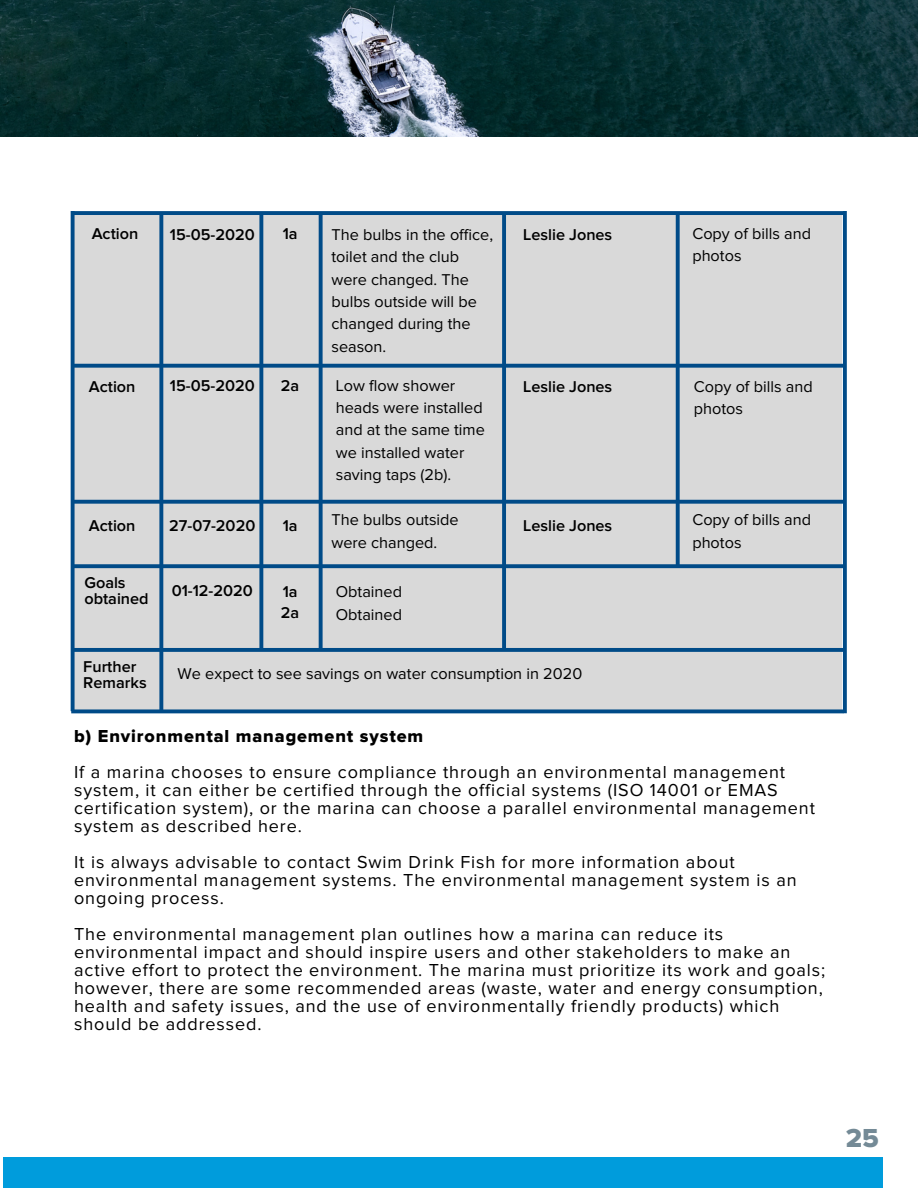
<style>
.page{position:relative;width:918px;height:1188px;background:#fff}
.page>*{position:absolute;margin:0;border:0;box-sizing:border-box;transform-origin:0 0}
.t1{font:27px "Proxima Nova Extrabld";color:#748a96}
.t2{font:18px/18px "Proxima Nova";letter-spacing:.05em;color:#000}
.t3{font:18px "Proxima Nova Extrabld";letter-spacing:.05em;color:#000}
.t4{font:16.2px/22.4px "Proxima Nova";color:#000}
.t5{font:600 16.2px/16px "Proxima Nova";color:#000}
</style>
<div class="page">
<div style="left:3px;top:1157px;width:880px;height:31px;background:#009cdc"></div>
<img style="left:0;top:0;width:918px;height:136px">
<svg style="left:71px;top:211px;width:776px;height:502px;background:#b5c1cb"></svg>
<p class="t4" style="left:692px;top:223px;width:120px">Copy of bills and photos</p>
<p class="t5" style="left:92px;top:226px;width:48px">Action</p>
<p class="t5" style="left:170px;top:227px;width:86px">15-05-2020</p>
<p class="t5" style="left:523px;top:227px;width:91px">Leslie Jones</p>
<p class="t5" style="left:283px;top:226px;width:16px">1a</p>
<p class="t4" style="left:331px;top:224px;width:163px">The bulbs in the office, toilet and the club were changed. The bulbs outside will be changed during the season.</p>
<p class="t5" style="left:281px;top:378px;width:20px">2a</p>
<p class="t5" style="left:89px;top:379px;width:48px">Action</p>
<p class="t4" style="left:336px;top:375px;width:151px">Low flow shower heads were installed and at the same time we installed water saving taps (2b).</p>
<p class="t5" style="left:523px;top:379px;width:91px">Leslie Jones</p>
<p class="t4" style="left:694px;top:376px;width:120px">Copy of bills and photos</p>
<p class="t5" style="left:89px;top:518px;width:48px">Action</p>
<p class="t5" style="left:169px;top:518px;width:88px">27-07-2020</p>
<p class="t5" style="left:283px;top:518px;width:16px">1a</p>
<p class="t4" style="left:331px;top:510px;width:129px">The bulbs outside were changed.</p>
<p class="t5" style="left:523px;top:518px;width:91px">Leslie Jones</p>
<p class="t4" style="left:692px;top:510px;width:120px">Copy of bills and photos</p>
<p class="t5" style="left:84px;top:575px;width:66px">Goals obtained</p>
<p class="t5" style="left:172px;top:583px;width:83px">01-12-2020</p>
<p class="t5" style="left:281px;top:582px;width:20px;line-height:20.7px">1a<br>2a</p>
<p class="t4" style="left:336px;top:581px;width:68px">Obtained<br>Obtained</p>
<p class="t5" style="left:170px;top:378px;width:86px">15-05-2020</p>
<p class="t5" style="left:83px;top:659px;width:65px">Further<br>Remarks</p>
<p class="t4" style="left:178px;top:664px;width:406px">We expect to see savings on water consumption in 2020</p>
<p class="t3" style="left:74px;top:728px;width:351px">b) Environmental management system</p>
<p class="t2" style="left:74px;top:764px;width:742px">If a marina chooses to ensure compliance through an environmental management system, it can either be certified through the official systems (ISO 14001 or EMAS certification system), or the marina can choose a parallel environmental management system as described here.</p>
<p class="t2" style="left:74px;top:854px;width:724px">It is always advisable to contact Swim Drink Fish for more information about environmental management systems. The environmental management system is an ongoing process.</p>
<p class="t2" style="left:74px;top:926px;width:753px">The environmental management plan outlines how a marina can reduce its environmental impact and should inspire users and other stakeholders to make an active effort to protect the environment. The marina must prioritize its work and goals; however, there are some recommended areas (waste, water and energy consumption, health and safety issues, and the use of environmentally friendly products) which should be addressed.</p>
<h1 class="t1" style="left:846px;top:1126px;width:35px">25</h1>
</div>
